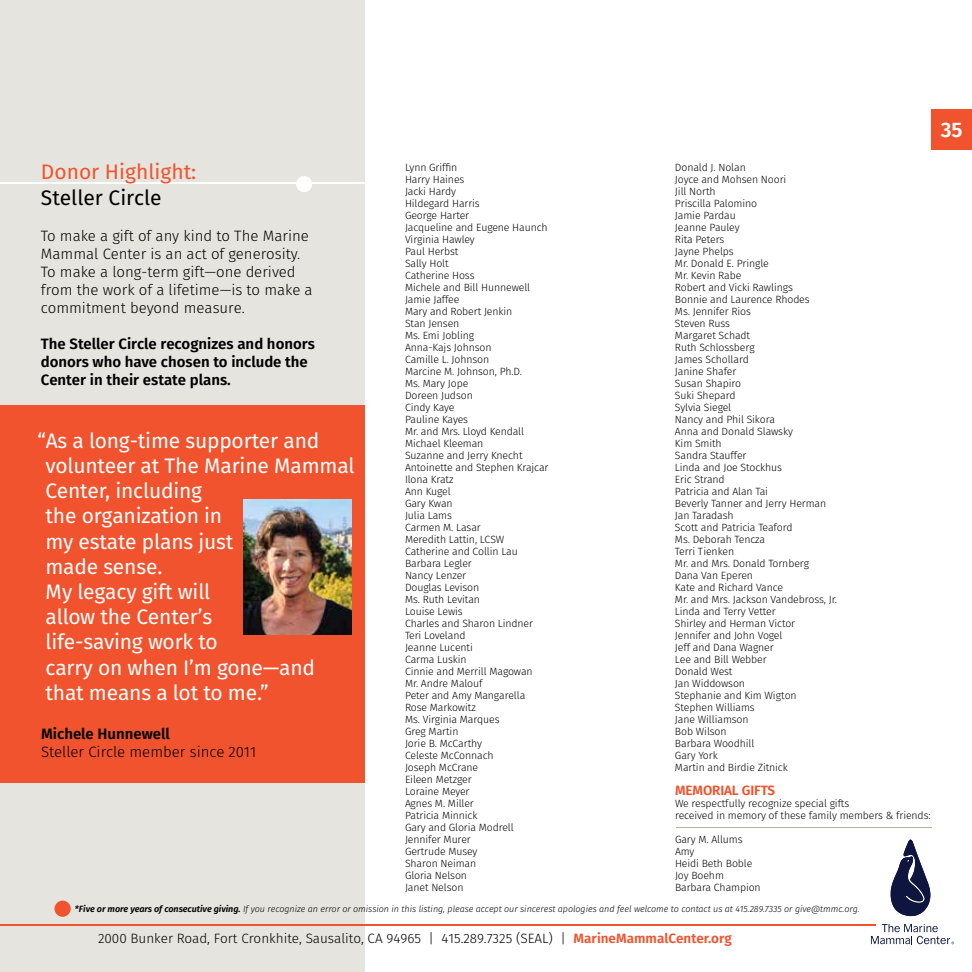
<style>
.page{position:relative;width:972px;height:972px;background:#fff}
.page>*{position:absolute;margin:0;border:0;box-sizing:border-box;transform-origin:0 0}
.t1{font:21px/25.2px "Fira Sans";letter-spacing:-.01em;color:#fff}
.t2{font:21px "Fira Sans";color:#f0532d}
.t3{font:21px "Fira Sans";color:#000}
.t4{font:600 21px "Fira Sans";color:#fff}
.t5{font:300 15px/18px "Fira Sans";color:#000}
.t6{font:600 15px/18px "Fira Sans";color:#000}
.t7{font:300 13.5px "Fira Sans";color:#000}
.t8{font:600 13.5px "Fira Sans";letter-spacing:-.01em;color:#f0532d}
.t9{font:300 10.5px/12px "Fira Sans";letter-spacing:-.01em;color:#000}
.t10{font:italic 300 9px "Fira Sans";letter-spacing:-.005em;color:#000}
.s1{font-weight:600}
.s2{font-weight:600;color:#f0532d}
</style>
<div class="page">
<div style="left:1px;top:0;width:364px;height:972px;background:#e5e4de"></div>
<div style="left:296px;top:176px;width:16px;height:16px;background:#fff;border-radius:50%"></div>
<hr style="left:0;top:182px;width:397px;height:2px;background:#fff">
<div style="left:932px;top:109px;width:40px;height:41px;background:#f0532d"></div>
<svg style="left:871px;top:840px;width:83px;height:104px"></svg>
<hr style="left:0;top:925px;width:876px;height:1px;background:#f0532d">
<div style="left:1px;top:405px;width:364px;height:378px;background:#f0532d"></div>
<img style="left:243px;top:500px;width:108px;height:135px">
<hr style="left:676px;top:827px;width:255px;height:1px;background:#b7b2a0">
<div style="left:55px;top:901px;width:16px;height:16px;background:#f0532d;border-radius:50%"></div>
<h1 class="t2" style="left:41px;top:157px;width:157px">Donor Highlight:</h1>
<h1 class="t3" style="left:41px;top:183px;width:122px">Steller Circle</h1>
<h2 class="t5" style="left:41px;top:226px;width:273px">To make a gift of any kind to The Marine Mammal Center is an act of generosity.<br>To make a long-term gift—one derived from the work of a lifetime—is to make a commitment beyond measure.</h2>
<h2 class="t6" style="left:41px;top:334px;width:275px">The Steller Circle recognizes and honors donors who have chosen to include the<br>Center in their estate plans.</h2>
<p class="t9" style="left:405px;top:161px;width:145px">Lynn Griffin<br>Harry Haines<br>Jacki Hardy<br>Hildegard Harris<br>George Harter<br>Jacqueline and Eugene Haunch<br>Virginia Hawley<br>Paul Herbst<br>Sally Holt<br>Catherine Hoss<br>Michele and Bill Hunnewell<br>Jamie Jaffee<br>Mary and Robert Jenkin<br>Stan Jensen<br>Ms. Emi Jobling<br>Anna-Kajs Johnson<br>Camille L. Johnson<br>Marcine M. Johnson, Ph.D.<br>Ms. Mary Jope<br>Doreen Judson<br>Cindy Kaye<br>Pauline Kayes<br>Mr. and Mrs. Lloyd Kendall<br>Michael Kleeman<br>Suzanne and Jerry Knecht<br>Antoinette and Stephen Krajcar<br>Ilona Kratz<br>Ann Kugel<br>Gary Kwan<br>Julia Lams<br>Carmen M. Lasar<br>Meredith Lattin, LCSW<br>Catherine and Collin Lau<br>Barbara Legler<br>Nancy Lenzer<br>Douglas Levison<br>Ms. Ruth Levitan<br>Louise Lewis<br>Charles and Sharon Lindner<br>Teri Loveland<br>Jeanne Lucenti<br>Carma Luskin<br>Cinnie and Merrill Magowan<br>Mr. Andre Malouf<br>Peter and Amy Mangarella<br>Rose Markowitz<br>Ms. Virginia Marques<br>Greg Martin<br>Jorie B. McCarthy<br>Celeste McConnach<br>Joseph McCrane<br>Eileen Metzger<br>Loraine Meyer<br>Agnes M. Miller<br>Patricia Minnick<br>Gary and Gloria Modrell<br>Jennifer Murer<br>Gertrude Musey<br>Sharon Neiman<br>Gloria Nelson<br>Janet Nelson</p>
<p class="t9" style="left:675px;top:161px;width:164px">Donald J. Nolan<br>Joyce and Mohsen Noori<br>Jill North<br>Priscilla Palomino<br>Jamie Pardau<br>Jeanne Pauley<br>Rita Peters<br>Jayne Phelps<br>Mr. Donald E. Pringle<br>Mr. Kevin Rabe<br>Robert and Vicki Rawlings<br>Bonnie and Laurence Rhodes<br>Ms. Jennifer Rios<br>Steven Russ<br>Margaret Schadt<br>Ruth Schlossberg<br>James Schollard<br>Janine Shafer<br>Susan Shapiro<br>Suki Shepard<br>Sylvia Siegel<br>Nancy and Phil Sikora<br>Anna and Donald Slawsky<br>Kim Smith<br>Sandra Stauffer<br>Linda and Joe Stockhus<br>Eric Strand<br>Patricia and Alan Tai<br>Beverly Tanner and Jerry Herman<br>Jan Taradash<br>Scott and Patricia Teaford<br>Ms. Deborah Tencza<br>Terri Tienken<br>Mr. and Mrs. Donald Tornberg<br>Dana Van Eperen<br>Kate and Richard Vance<br>Mr. and Mrs. Jackson Vandebross, Jr.<br>Linda and Terry Vetter<br>Shirley and Herman Victor<br>Jennifer and John Vogel<br>Jeff and Dana Wagner<br>Lee and Bill Webber<br>Donald West<br>Jan Widdowson<br>Stephanie and Kim Wigton<br>Stephen Williams<br>Jane Williamson<br>Bob Wilson<br>Barbara Woodhill<br>Gary York<br>Martin and Birdie Zitnick</p>
<p class="t1" style="left:46px;top:428px;width:311px;text-indent:-8px">“As a long-time supporter and volunteer at The Marine Mammal<br>Center, including<br>the organization in<br>my estate plans just<br>made sense.<br>My legacy gift will<br>allow the Center’s<br>life-saving work to<br>carry on when I’m gone—and that means a lot to me.”</p>
<h2 class="t6" style="left:41px;top:725px;width:130px">Michele Hunnewell</h2>
<h2 class="t5" style="left:41px;top:743px;width:217px">Steller Circle member since 2011</h2>
<p class="t8" style="left:675px;top:781px;width:102px">MEMORIAL GIFTS</p>
<p class="t9" style="left:675px;top:797px;width:257px">We respectfully recognize special gifts<br>received in memory of these family members &amp; friends:</p>
<p class="t9" style="left:675px;top:833px;width:87px">Gary M. Allums<br>Amy<br>Heidi Beth Boble<br>Joy Boehm<br>Barbara Champion</p>
<p class="t10" style="left:75px;top:902px;width:786px"><span class="s1">*Five or more years of consecutive giving.</span> If you recognize an error or omission in this listing, please accept our sincerest apologies and feel welcome to contact us at 415.289.7335 or give@tmmc.org.</p>
<p class="t7" style="left:98px;top:929px;width:635px">2000 Bunker Road, Fort Cronkhite, Sausalito, CA 94965 | 415.289.7325 (SEAL) | <span class="s2">MarineMammalCenter.org</span></p>
<h1 class="t4" style="left:941px;top:115px;width:23px">35</h1>
</div>
